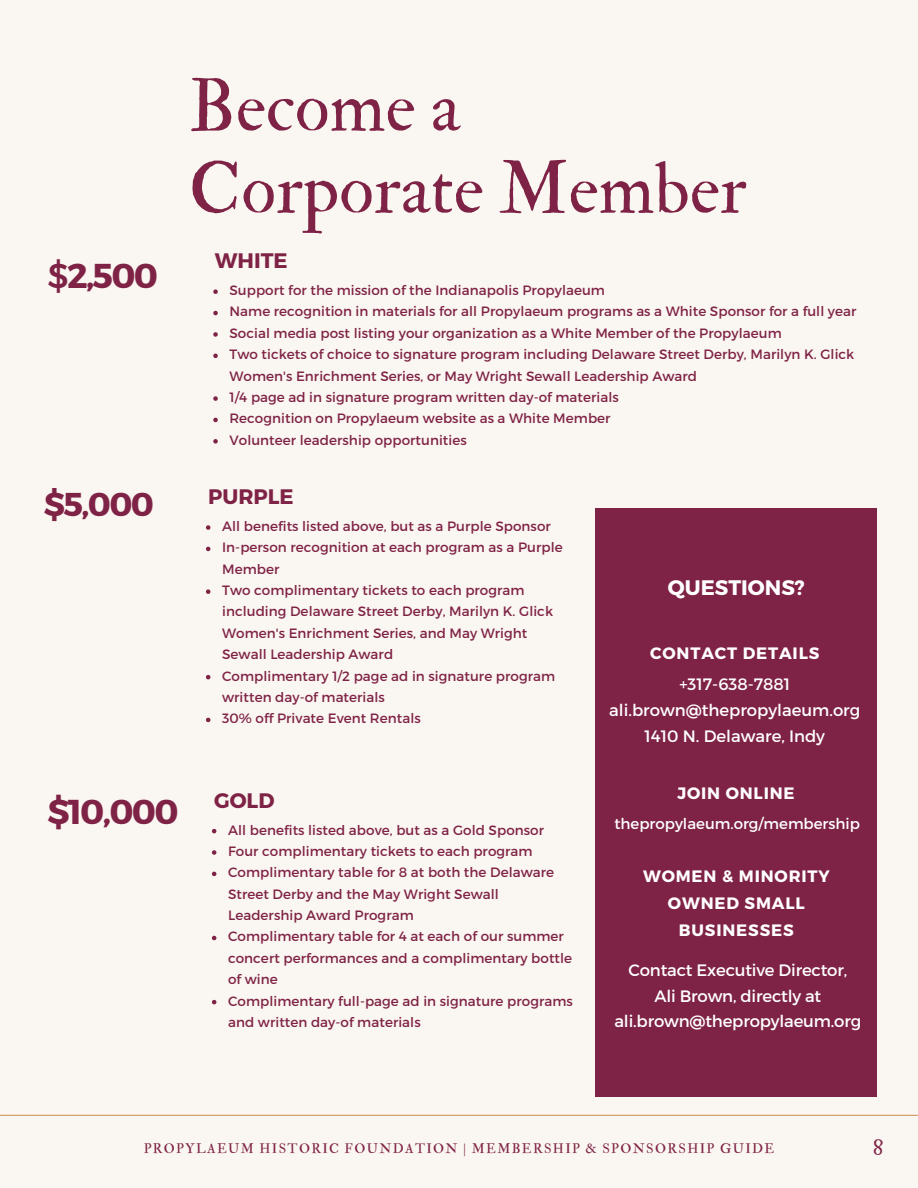
<style>
.page{position:relative;width:918px;height:1188px;background:#faf6f1}
.page>*{position:absolute;margin:0;border:0;box-sizing:border-box;transform-origin:0 0}
.t1{font:72px/82.2px "IM FELL Double Pica Roman";color:#7f2346}
.t2{font:700 34.5px "Montserrat";letter-spacing:-.05em;color:#7f2346}
.t3{font:700 33px "Montserrat";color:#7f2346}
.t4{font:22.5px "IM FELL Double Pica Roman";color:#7f2346}
.t5{font:700 21px "Montserrat";color:#7f2346}
.t6{font:700 21px "Montserrat";color:#fff}
.t7{font:16.5px/25.8px "Montserrat";letter-spacing:-.01em;color:#fff;text-align:center}
.t8{font:700 16.5px/27px "Montserrat";letter-spacing:.05em;color:#fff;text-align:center}
.t9{font:15px "Montserrat";color:#fff}
.t10{font:13.5px/21.3px "Montserrat";letter-spacing:.005em;color:#7f2346}
.t11{font:13.5px "IM FELL Double Pica Roman";letter-spacing:.1em;color:#7f2346}
.s1{font-weight:400}
</style>
<div class="page">
<div style="left:595px;top:508px;width:282px;height:588px;background:#7f2346"></div>
<hr style="left:0;top:1115px;width:918px;height:1px;background:#d19861">
<svg style="left:213px;top:289px;width:5px;height:5px"></svg>
<svg style="left:213px;top:311px;width:5px;height:4px"></svg>
<svg style="left:213px;top:332px;width:5px;height:5px"></svg>
<svg style="left:213px;top:354px;width:5px;height:4px"></svg>
<svg style="left:213px;top:396px;width:5px;height:5px"></svg>
<svg style="left:213px;top:418px;width:5px;height:4px"></svg>
<svg style="left:213px;top:439px;width:5px;height:5px"></svg>
<svg style="left:206px;top:525px;width:4px;height:5px"></svg>
<svg style="left:206px;top:547px;width:4px;height:4px"></svg>
<svg style="left:206px;top:589px;width:4px;height:5px"></svg>
<svg style="left:206px;top:675px;width:4px;height:4px"></svg>
<svg style="left:206px;top:718px;width:4px;height:4px"></svg>
<svg style="left:212px;top:829px;width:4px;height:4px"></svg>
<svg style="left:212px;top:850px;width:4px;height:5px"></svg>
<svg style="left:212px;top:872px;width:4px;height:4px"></svg>
<svg style="left:212px;top:936px;width:4px;height:4px"></svg>
<svg style="left:212px;top:1000px;width:4px;height:4px"></svg>
<p class="t2" style="left:47px;top:253px;width:112px"><span class="s1">$</span>2,500</p>
<p class="t3" style="left:44px;top:483px;width:112px">$5,000</p>
<h6 class="t1" style="left:189px;top:67px;width:559px">Become a<br>Corporate Member</h6>
<p class="t5" style="left:215px;top:247px;width:74px">WHITE</p>
<p class="t10" style="left:229px;top:279px;width:377px">Support for the mission of the Indianapolis Propylaeum</p>
<p class="t10" style="left:229px;top:300px;width:629px">Name recognition in materials for all Propylaeum programs as a White Sponsor for a full year</p>
<h2 class="t10" style="left:229px;top:322px;width:554px">Social media post listing your organization as a White Member of the Propylaeum</h2>
<h4 class="t10" style="left:229px;top:343px;width:626px">Two tickets of choice to signature program including Delaware Street Derby, Marilyn K. Glick<br>Women's Enrichment Series, or May Wright Sewall Leadership Award</h4>
<p class="t10" style="left:229px;top:386px;width:391px">1/4 page ad in signature program written day-of materials</p>
<p class="t10" style="left:229px;top:407px;width:383px">Recognition on Propylaeum website as a White Member</p>
<p class="t10" style="left:229px;top:429px;width:239px">Volunteer leadership opportunities</p>
<p class="t5" style="left:208px;top:483px;width:87px">PURPLE</p>
<p class="t10" style="left:222px;top:515px;width:330px">All benefits listed above, but as a Purple Sponsor</p>
<h4 class="t10" style="left:222px;top:536px;width:342px">In-person recognition at each program as a Purple<br>Member</h4>
<p class="t10" style="left:222px;top:579px;width:332px">Two complimentary tickets to each program including Delaware Street Derby, Marilyn K. Glick Women's Enrichment Series, and May Wright Sewall Leadership Award</p>
<p class="t10" style="left:222px;top:664px;width:335px">Complimentary 1/2 page ad in signature program written day-of materials</p>
<p class="t10" style="left:222px;top:707px;width:200px">30% off Private Event Rentals</p>
<h1 class="t6" style="left:668px;top:574px;width:138px">QUESTIONS?</h1>
<h5 class="t8" style="left:650px;top:638px;width:171px">CONTACT DETAILS</h5>
<h6 class="t7" style="left:609px;top:671px;width:253px">+317-638-7881 ali.brown@thepropylaeum.org<br>1410 N. Delaware, Indy</h6>
<p class="t2" style="left:47px;top:789px;width:133px">$10,000</p>
<h5 class="t5" style="left:214px;top:787px;width:62px">GOLD</h5>
<p class="t10" style="left:228px;top:818px;width:317px">All benefits listed above, but as a Gold Sponsor</p>
<h2 class="t10" style="left:228px;top:840px;width:306px">Four complimentary tickets to each program</h2>
<h4 class="t10" style="left:228px;top:861px;width:328px">Complimentary table for 8 at both the Delaware<br>Street Derby and the May Wright Sewall<br>Leadership Award Program</h4>
<h5 class="t10" style="left:228px;top:925px;width:346px">Complimentary table for 4 at each of our summer concert performances and a complimentary bottle of wine</h5>
<h6 class="t10" style="left:228px;top:989px;width:346px">Complimentary full-page ad in signature programs and written day-of materials</h6>
<h4 class="t8" style="left:677px;top:779px;width:119px">JOIN ONLINE</h4>
<p class="t9" style="left:614px;top:814px;width:247px">thepropylaeum.org/membership</p>
<h3 class="t8" style="left:643px;top:862px;width:188px">WOMEN &amp; MINORITY<br>OWNED SMALL<br>BUSINESSES</h3>
<p class="t7" style="left:614px;top:956px;width:248px">Contact Executive Director,<br>Ali Brown, directly at ali.brown@thepropylaeum.org</p>
<p class="t11" style="left:144px;top:1140px;width:632px">PROPYLAEUM HISTORIC FOUNDATION | MEMBERSHIP &amp; SPONSORSHIP GUIDE</p>
<p class="t4" style="left:873px;top:1134px;width:12px">8</p>
</div>
